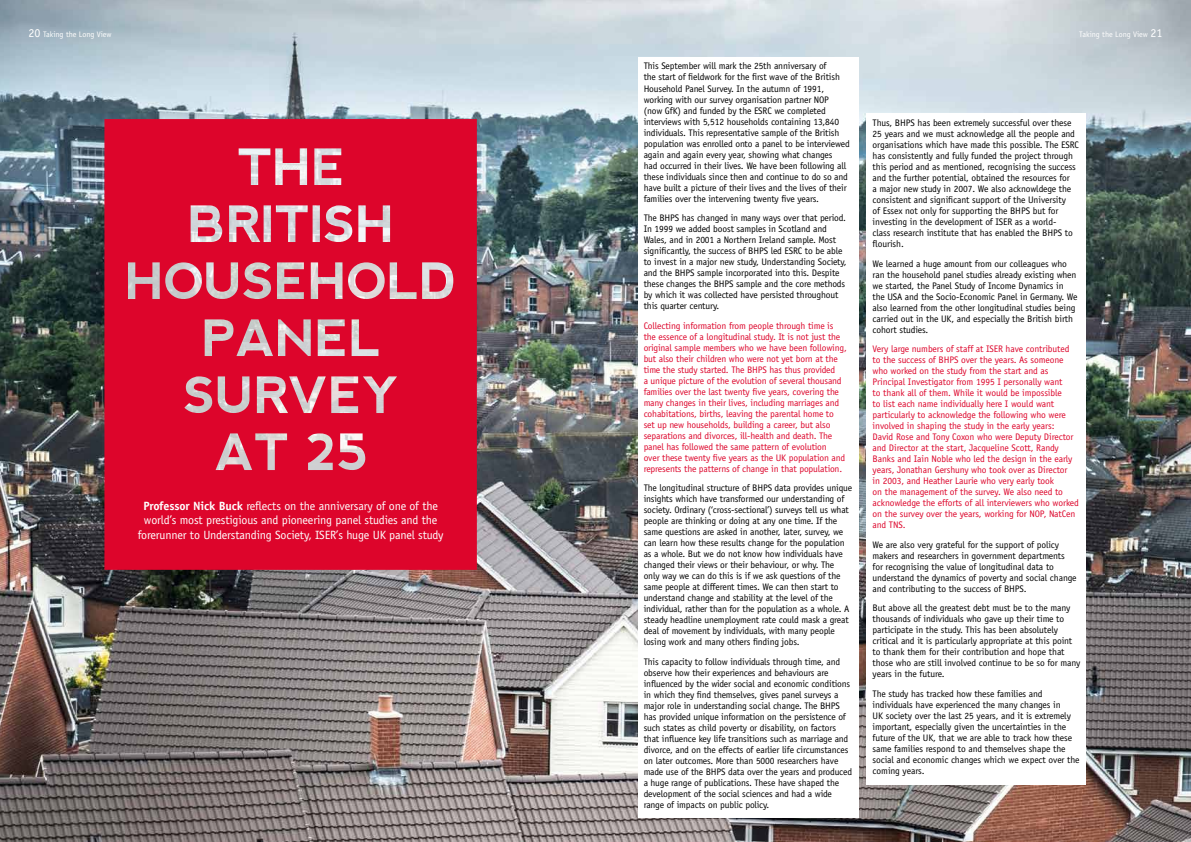
<style>
.page{position:relative;width:1191px;height:842px;background:#fff}
.page>*{position:absolute;margin:0;border:0;box-sizing:border-box;transform-origin:0 0}
.t1{font:12px/14.4px "Officina Sans";letter-spacing:-.01em;color:#fff;text-align:center}
.t2{font:9.5px/11px "Officina Sans";letter-spacing:-.015em;color:#000}
.t3{font:9.5px/11px "Officina Sans";letter-spacing:-.015em;color:#dd052b}
.t4{font:8px "Officina Sans";color:#fff}
.s1{font-size:12px}
.s2{font-weight:700}
</style>
<div class="page">
<img style="left:0;top:0;width:1191px;height:842px">
<div style="left:638px;top:57px;width:220px;height:760px;background:#fff"></div>
<div style="left:867px;top:113px;width:219px;height:672px;background:#fff"></div>
<svg style="left:104px;top:119px;width:373px;height:451px;fill:#dd052b"></svg>
<p class="t4" style="left:28px;top:30px;width:85px"><span class="s1">20</span> Taking the Long View</p>
<p class="t4" style="left:1079px;top:30px;width:85px">Taking the Long View <span class="s1">21</span></p>
<p class="t2" style="left:643px;top:61px;width:208px">This September will mark the 25th anniversary of<br>the start of fieldwork for the first wave of the British Household Panel Survey. In the autumn of 1991, working with our survey organisation partner NOP<br>(now GfK) and funded by the ESRC we completed interviews with 5,512 households containing 13,840 individuals. This representative sample of the British population was enrolled onto a panel to be interviewed again and again every year, showing what changes<br>had occurred in their lives. We have been following all these individuals since then and continue to do so and have built a picture of their lives and the lives of their families over the intervening twenty five years.</p>
<p class="t2" style="left:643px;top:212px;width:204px">The BHPS has changed in many ways over that period.<br>In 1999 we added boost samples in Scotland and Wales, and in 2001 a Northern Ireland sample. Most significantly, the success of BHPS led ESRC to be able to invest in a major new study, Understanding Society, and the BHPS sample incorporated into this. Despite these changes the BHPS sample and the core methods by which it was collected have persisted throughout this quarter century.</p>
<p class="t3" style="left:643px;top:320px;width:205px">Collecting information from people through time is the essence of a longitudinal study. It is not just the original sample members who we have been following, but also their children who were not yet born at the time the study started. The BHPS has thus provided<br>a unique picture of the evolution of several thousand families over the last twenty five years, covering the many changes in their lives, including marriages and cohabitations, births, leaving the parental home to set up new households, building a career, but also separations and divorces, ill-health and death. The panel has followed the same pattern of evolution<br>over these twenty five years as the UK population and represents the patterns of change in that population.</p>
<p class="t2" style="left:643px;top:482px;width:210px">The longitudinal structure of BHPS data provides unique insights which have transformed our understanding of society. Ordinary (‘cross-sectional’) surveys tell us what people are thinking or doing at any one time. If the same questions are asked in another, later, survey, we can learn how these results change for the population as a whole. But we do not know how individuals have changed their views or their behaviour, or why. The only way we can do this is if we ask questions of the same people at different times. We can then start to understand change and stability at the level of the individual, rather than for the population as a whole. A steady headline unemployment rate could mask a great deal of movement by individuals, with many people losing work and many others finding jobs.</p>
<p class="t2" style="left:643px;top:656px;width:210px">This capacity to follow individuals through time, and observe how their experiences and behaviours are influenced by the wider social and economic conditions in which they find themselves, gives panel surveys a major role in understanding social change. The BHPS has provided unique information on the persistence of such states as child poverty or disability, on factors that influence key life transitions such as marriage and divorce, and on the effects of earlier life circumstances on later outcomes. More than 5000 researchers have made use of the BHPS data over the years and produced a huge range of publications. These have shaped the development of the social sciences and had a wide range of impacts on public policy.</p>
<p class="t2" style="left:872px;top:117px;width:208px">Thus, BHPS has been extremely successful over these 25 years and we must acknowledge all the people and organisations which have made this possible. The ESRC has consistently and fully funded the project through this period and as mentioned, recognising the success and the further potential, obtained the resources for<br>a major new study in 2007. We also acknowldege the consistent and significant support of the University<br>of Essex not only for supporting the BHPS but for investing in the development of ISER as a world-<br>class research institute that has enabled the BHPS to flourish.</p>
<p class="t2" style="left:872px;top:258px;width:206px">We learned a huge amount from our colleagues who ran the household panel studies already existing when we started, the Panel Study of Income Dynamics in the USA and the Socio-Economic Panel in Germany. We also learned from the other longitudinal studies being carried out in the UK, and especially the British birth cohort studies.</p>
<p class="t3" style="left:872px;top:344px;width:208px">Very large numbers of staff at ISER have contributed to the success of BHPS over the years. As someone who worked on the study from the start and as Principal Investigator from 1995 I personally want<br>to thank all of them. While it would be impossible<br>to list each name individually here I would want particularly to acknowledge the following who were involved in shaping the study in the early years:<br>David Rose and Tony Coxon who were Deputy Director and Director at the start, Jacqueline Scott, Randy Banks and Iain Noble who led the design in the early years, Jonathan Gershuny who took over as Director<br>in 2003, and Heather Laurie who very early took<br>on the management of the survey. We also need to acknowledge the efforts of all interviewers who worked on the survey over the years, working for NOP, NatCen and TNS.</p>
<p class="t2" style="left:872px;top:539px;width:205px">We are also very grateful for the support of policy makers and researchers in government departments for recognising the value of longitudinal data to understand the dynamics of poverty and social change and contributing to the success of BHPS.</p>
<p class="t2" style="left:872px;top:603px;width:209px">But above all the greatest debt must be to the many thousands of individuals who gave up their time to participate in the study. This has been absolutely critical and it is particularly appropriate at this point to thank them for their contribution and hope that those who are still involved continue to be so for many years in the future.</p>
<p class="t2" style="left:872px;top:688px;width:208px">The study has tracked how these families and individuals have experienced the many changes in<br>UK society over the last 25 years, and it is extremely important, especially given the uncertainties in the future of the UK, that we are able to track how these same families respond to and themselves shape the social and economic changes which we expect over the coming years.</p>
<p class="t1" style="left:138px;top:499px;width:307px"><span class="s2">Professor Nick Buck</span> reflects on the anniversary of one of the world’s most prestigious and pioneering panel studies and the forerunner to Understanding Society, ISER’s huge UK panel study</p>
</div>
